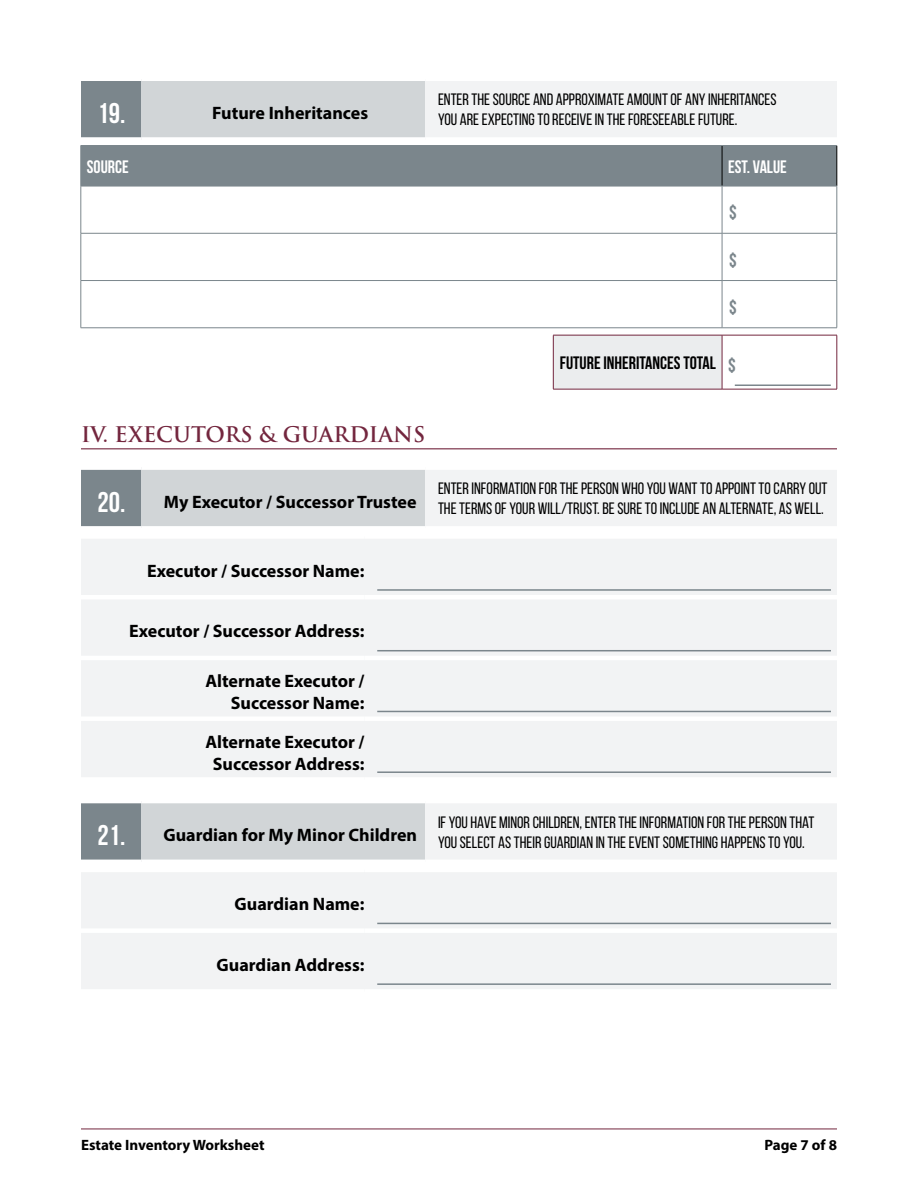
<style>
.page{position:relative;width:918px;height:1188px;background:#fff}
.page>*{position:absolute;margin:0;border:0;box-sizing:border-box;transform-origin:0 0}
.t1{font:700 28.5px "Bebas Neue";color:#fff}
.t2{font:700 21px "Trajan Pro";color:#73263e}
.t3{font:700 19.5px "Bebas Neue";color:#7b868c}
.t4{font:700 18px/21.6px "Myriad Pro";color:#000;text-align:right}
.t5{font:700 18px "Bebas Neue";color:#000}
.t6{font:700 18px "Bebas Neue";color:#fff}
.t7{font:16.5px/19.8px "Bebas Neue";color:#000}
.t8{font:700 15px "Myriad Pro";color:#000}
.s1{font-size:19.5px;color:#7b868c}
.s2{font-family:"Bebas Neue";font-size:28.5px;color:#fff}
</style>
<div class="page">
<hr style="left:81px;top:1129px;width:756px;height:1px;background:#73263e">
<hr style="left:81px;top:448px;width:756px;height:1px;background:#73263e">
<div style="left:81px;top:79px;width:61px;height:60px;background:#7b868c"></div>
<div style="left:142px;top:79px;width:283px;height:60px;background:#d1d5d7"></div>
<div style="left:425px;top:79px;width:412px;height:60px;background:#f2f3f4"></div>
<div style="left:81px;top:76px;width:61px;height:5px;background:#fff"></div>
<div style="left:81px;top:137px;width:61px;height:5px;background:#fff"></div>
<div style="left:142px;top:76px;width:283px;height:5px;background:#fff"></div>
<div style="left:142px;top:137px;width:283px;height:5px;background:#fff"></div>
<div style="left:425px;top:76px;width:412px;height:5px;background:#fff"></div>
<div style="left:425px;top:137px;width:412px;height:5px;background:#fff"></div>
<div style="left:82px;top:146px;width:755px;height:40px;background:#7b868c"></div>
<hr style="left:722px;top:146px;width:1px;height:40px;background:#000">
<hr style="left:837px;top:146px;width:1px;height:40px;background:#000">
<hr style="left:722px;top:186px;width:1px;height:47px;background:#7b868c">
<hr style="left:837px;top:186px;width:1px;height:47px;background:#7b868c">
<hr style="left:722px;top:233px;width:1px;height:47px;background:#7b868c">
<hr style="left:837px;top:233px;width:1px;height:47px;background:#7b868c">
<hr style="left:722px;top:281px;width:1px;height:47px;background:#7b868c">
<hr style="left:837px;top:281px;width:1px;height:47px;background:#7b868c">
<hr style="left:81px;top:145px;width:641px;height:1px;background:#7b868c">
<hr style="left:81px;top:146px;width:1px;height:40px;background:#7b868c">
<hr style="left:722px;top:145px;width:115px;height:1px;background:#7b868c">
<hr style="left:81px;top:186px;width:641px;height:1px;background:#7b868c">
<hr style="left:81px;top:186px;width:1px;height:47px;background:#7b868c">
<hr style="left:722px;top:186px;width:115px;height:1px;background:#7b868c">
<hr style="left:81px;top:233px;width:641px;height:1px;background:#7b868c">
<hr style="left:81px;top:233px;width:1px;height:47px;background:#7b868c">
<hr style="left:722px;top:233px;width:115px;height:1px;background:#7b868c">
<hr style="left:81px;top:280px;width:641px;height:1px;background:#7b868c">
<hr style="left:81px;top:281px;width:1px;height:47px;background:#7b868c">
<hr style="left:722px;top:280px;width:115px;height:1px;background:#7b868c">
<hr style="left:81px;top:328px;width:641px;height:1px;background:#7b868c">
<hr style="left:722px;top:328px;width:115px;height:1px;background:#7b868c">
<div style="left:553px;top:335px;width:169px;height:54px;background:#ebedee"></div>
<hr style="left:722px;top:335px;width:115px;height:1px;background:#73263e">
<hr style="left:837px;top:335px;width:1px;height:54px;background:#73263e">
<hr style="left:722px;top:389px;width:115px;height:1px;background:#73263e">
<hr style="left:553px;top:335px;width:169px;height:1px;background:#73263e">
<hr style="left:553px;top:335px;width:1px;height:54px;background:#73263e">
<hr style="left:553px;top:389px;width:169px;height:1px;background:#73263e">
<hr style="left:722px;top:335px;width:1px;height:54px;background:#73263e">
<hr style="left:735px;top:385px;width:96px;height:1px;background:#7b868c">
<div style="left:81px;top:468px;width:61px;height:60px;background:#7b868c"></div>
<div style="left:142px;top:468px;width:283px;height:60px;background:#d1d5d7"></div>
<div style="left:425px;top:468px;width:412px;height:60px;background:#f2f3f4"></div>
<div style="left:81px;top:465px;width:61px;height:5px;background:#fff"></div>
<div style="left:81px;top:526px;width:61px;height:5px;background:#fff"></div>
<div style="left:142px;top:465px;width:283px;height:5px;background:#fff"></div>
<div style="left:142px;top:526px;width:283px;height:5px;background:#fff"></div>
<div style="left:425px;top:465px;width:412px;height:5px;background:#fff"></div>
<div style="left:425px;top:526px;width:412px;height:5px;background:#fff"></div>
<div style="left:81px;top:539px;width:756px;height:238px;background:#f2f3f4"></div>
<hr style="left:364px;top:595px;width:473px;height:4px;background:#fff">
<hr style="left:364px;top:656px;width:473px;height:4px;background:#fff">
<div style="left:364px;top:716px;width:473px;height:5px;background:#fff"></div>
<hr style="left:81px;top:595px;width:283px;height:4px;background:#fff">
<hr style="left:81px;top:656px;width:283px;height:4px;background:#fff">
<div style="left:81px;top:716px;width:283px;height:5px;background:#fff"></div>
<hr style="left:377px;top:589px;width:454px;height:2px;background:#7b868c">
<hr style="left:377px;top:650px;width:454px;height:1px;background:#7b868c">
<hr style="left:377px;top:711px;width:454px;height:1px;background:#7b868c">
<hr style="left:377px;top:771px;width:454px;height:2px;background:#7b868c">
<div style="left:81px;top:801px;width:61px;height:61px;background:#7b868c"></div>
<div style="left:142px;top:801px;width:283px;height:61px;background:#d1d5d7"></div>
<div style="left:425px;top:801px;width:412px;height:61px;background:#f2f3f4"></div>
<hr style="left:81px;top:799px;width:61px;height:4px;background:#fff">
<hr style="left:81px;top:860px;width:61px;height:4px;background:#fff">
<hr style="left:142px;top:799px;width:283px;height:4px;background:#fff">
<hr style="left:142px;top:860px;width:283px;height:4px;background:#fff">
<hr style="left:425px;top:799px;width:412px;height:4px;background:#fff">
<hr style="left:425px;top:860px;width:412px;height:4px;background:#fff">
<div style="left:81px;top:872px;width:756px;height:117px;background:#f2f3f4"></div>
<div style="left:364px;top:928px;width:473px;height:5px;background:#fff"></div>
<div style="left:81px;top:928px;width:283px;height:5px;background:#fff"></div>
<hr style="left:377px;top:923px;width:454px;height:1px;background:#7b868c">
<hr style="left:377px;top:983px;width:454px;height:2px;background:#7b868c">
<h1 class="t1" style="left:97px;top:97px;width:29px">19.</h1>
<p class="t4" style="left:212px;top:101px;width:157px">Future Inheritances</p>
<p class="t7" style="left:438px;top:90px;width:340px">ENTER THE SOURCE AND APPROXIMATE AMOUNT OF ANY INHERITANCES<br>YOU ARE EXPECTING TO RECEIVE IN THE FORESEEABLE FUTURE.</p>
<p class="t6" style="left:87px;top:156px;width:43px">SOURCE</p>
<p class="t6" style="left:728px;top:156px;width:60px">EST. VALUE</p>
<p class="t3" style="left:729px;top:202px;width:9px">$</p>
<p class="t3" style="left:729px;top:249px;width:9px">$</p>
<p class="t3" style="left:729px;top:296px;width:9px">$</p>
<p class="t2" style="left:81px;top:421px;width:346px">IV. EXECUTORS &amp; GUARDIANS</p>
<p class="t5" style="left:560px;top:353px;width:177px">FUTURE INHERITANCES TOTAL <span class="s1">$</span></p>
<p class="t4" style="left:97px;top:490px;width:321px"><span class="s2">20.</span> My Executor / Successor Trustee</p>
<p class="t7" style="left:438px;top:479px;width:391px">ENTER INFORMATION FOR THE PERSON WHO YOU WANT TO APPOINT TO CARRY OUT<br>THE TERMS OF YOUR WILL/TRUST. BE SURE TO INCLUDE AN ALTERNATE, AS WELL.</p>
<p class="t4" style="left:147px;top:559px;width:219px">Executor / Successor Name:</p>
<p class="t4" style="left:129px;top:620px;width:237px">Executor / Successor Address:</p>
<p class="t4" style="left:205px;top:670px;width:161px">Alternate Executor /<br>Successor Name:</p>
<p class="t4" style="left:205px;top:731px;width:161px;text-align:center">Alternate Executor /<br>Successor Address:</p>
<p class="t4" style="left:97px;top:824px;width:321px"><span class="s2">21.</span> Guardian for My Minor Children</p>
<p class="t7" style="left:438px;top:812px;width:378px">IF YOU HAVE MINOR CHILDREN, ENTER THE INFORMATION FOR THE PERSON THAT<br>YOU SELECT AS THEIR GUARDIAN IN THE EVENT SOMETHING HAPPENS TO YOU.</p>
<p class="t4" style="left:235px;top:893px;width:131px">Guardian Name:</p>
<p class="t4" style="left:217px;top:953px;width:149px">Guardian Address:</p>
<p class="t8" style="left:81px;top:1135px;width:185px">Estate Inventory Worksheet</p>
<p class="t8" style="left:764px;top:1135px;width:74px">Page 7 of 8</p>
</div>
